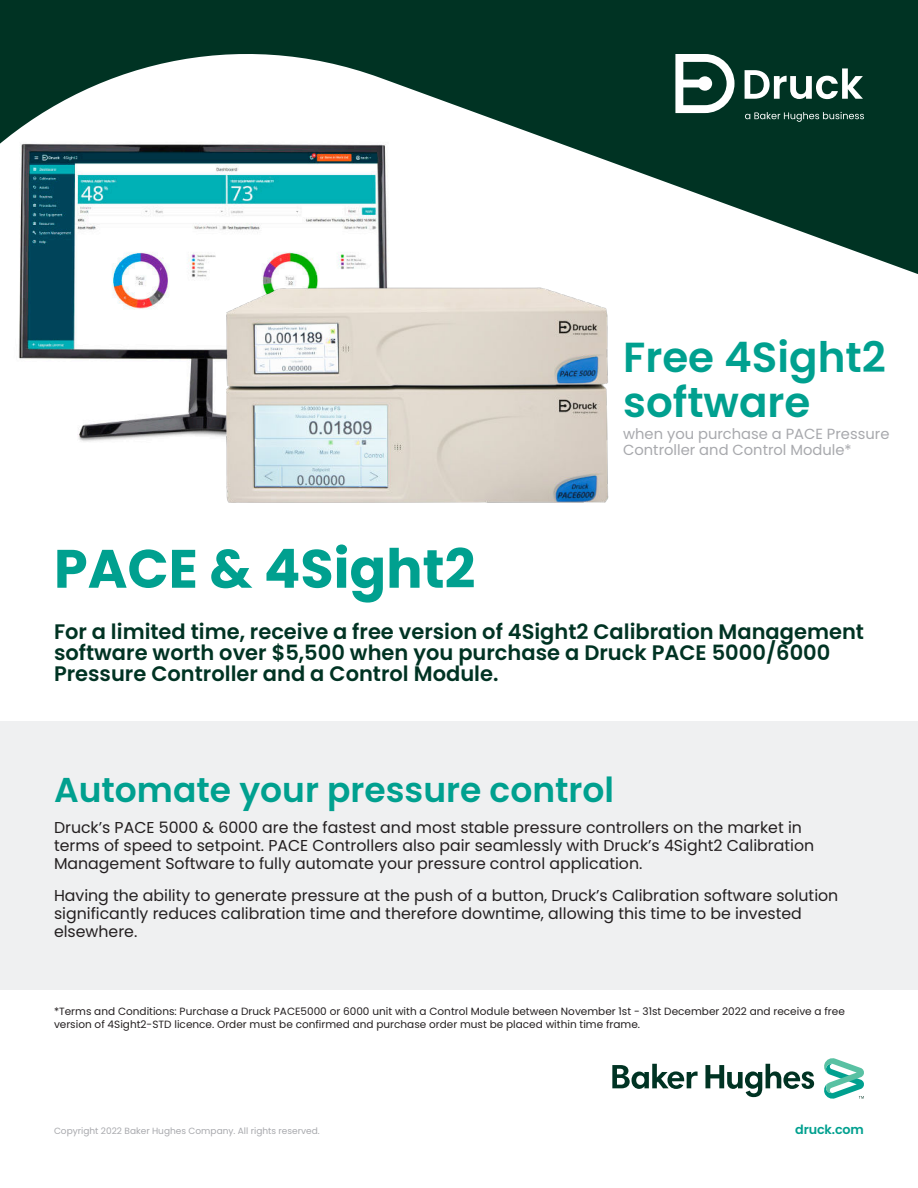
<style>
.page{position:relative;width:918px;height:1188px;background:#fff}
.page>*{position:absolute;margin:0;border:0;box-sizing:border-box;transform-origin:0 0}
.t1{font:700 54px "Poppins";color:#00a08f}
.t2{font:600 42px/45px "Poppins";color:#00a08f}
.t3{font:600 34.5px "Poppins";color:#00a08f}
.t4{font:600 21px/21px "Poppins";color:#003323}
.t5{font:15.75px/18px "Poppins";color:#231f20}
.t6{font:14.7px/16.8px "Poppins";color:#a8a9ad}
.t7{font:600 12.75px "Poppins";letter-spacing:-.01em;color:#00a08f}
.t8{font:10.5px/12.8px "Poppins";color:#231f20}
.t9{font:9px "Poppins";color:#a8a9ad}
</style>
<div class="page">
<div style="left:0;top:0;width:918px;height:329px;background:#003323"></div>
<svg style="left:0;top:54px;width:918px;height:275px;fill:#fff"></svg>
<svg style="left:675px;top:54px;width:60px;height:59px"></svg>
<svg style="left:745px;top:68px;width:118px;height:31px"></svg>
<svg style="left:745px;top:112px;width:119px;height:10px"></svg>
<div style="left:0;top:721px;width:918px;height:269px;background:#eff0f1"></div>
<img style="left:10px;top:138px;width:383px;height:304px">
<img style="left:214px;top:273px;width:407px;height:230px">
<svg style="left:612px;top:1058px;width:252px;height:41px"></svg>
<h2 class="t2" style="left:623px;top:336px;width:264px">Free 4Sight2 software</h2>
<h1 class="t1" style="left:54px;top:544px;width:423px">PACE &amp; 4Sight2</h1>
<p class="t6" style="left:623px;top:427px;width:268px">when you purchase a PACE Pressure<br>Controller and Control Module*</p>
<h3 class="t4" style="left:54px;top:621px;width:812px">For a limited time, receive a free version of 4Sight2 Calibration Management software worth over $5,500 when you purchase a Druck PACE 5000/6000<br>Pressure Controller and a Control Module.</h3>
<h3 class="t3" style="left:54px;top:769px;width:562px">Automate your pressure control</h3>
<p class="t5" style="left:54px;top:821px;width:762px">Druck’s PACE 5000 &amp; 6000 are the fastest and most stable pressure controllers on the market in terms of speed to setpoint. PACE Controllers also pair seamlessly with Druck’s 4Sight2 Calibration<br>Management Software to fully automate your pressure control application.</p>
<p class="t5" style="left:54px;top:888px;width:786px">Having the ability to generate pressure at the push of a button, Druck’s Calibration software solution significantly reduces calibration time and therefore downtime, allowing this time to be invested elsewhere.</p>
<p class="t8" style="left:54px;top:1006px;width:792px">*Terms and Conditions: Purchase a Druck PACE5000 or 6000 unit with a Control Module between November 1st - 31st December 2022 and receive a free version of 4Sight2-STD licence. Order must be confirmed and purchase order must be placed within time frame.</p>
<p class="t9" style="left:54px;top:1127px;width:267px">Copyright 2022 Baker Hughes Company. All rights reserved.</p>
<p class="t7" style="left:795px;top:1122px;width:70px">druck.com</p>
</div>
